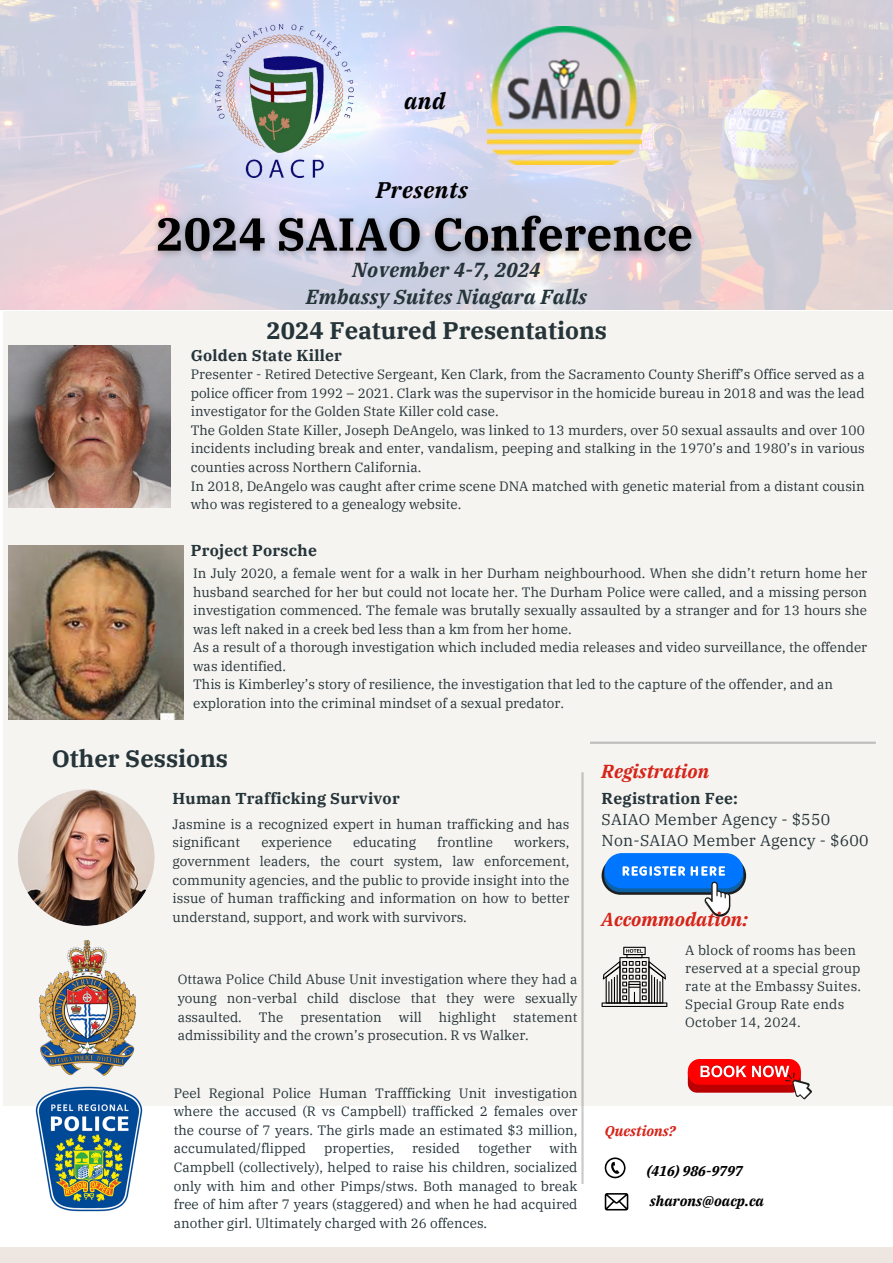
<style>
.page{position:relative;width:893px;height:1263px;background:#fff}
.page>*{position:absolute;margin:0;border:0;box-sizing:border-box;transform-origin:0 0}
.t1{font:700 23.92px "IBM Plex Serif";color:#253439}
.t2{font:italic 700 22.5px "IBM Plex Serif";letter-spacing:.025em;color:#000}
.t3{font:italic 700 20.25px/27px "IBM Plex Serif";letter-spacing:.015em;color:#253439;text-align:center}
.t4{font:italic 700 18.75px "IBM Plex Serif";color:#d62419}
.t5{font:15.75px/20.9px "IBM Plex Serif";letter-spacing:.015em;color:#253439}
.t6{font:700 15.75px "IBM Plex Serif";letter-spacing:.015em;color:#253439}
.t7{font:italic 700 14.25px "IBM Plex Serif";color:#000}
.t8{font:italic 700 14.25px "IBM Plex Serif";color:#d62419}
.t9{font:13.5px/18.6px "IBM Plex Serif";color:#253439}
.s1{font-weight:700}
</style>
<div class="page">
<div style="left:0;top:1247px;width:893px;height:16px;background:#ede6e1"></div>
<div style="left:3px;top:311px;width:890px;height:794px;background:#f6f4f1"></div>
<img style="left:0;top:0;width:893px;height:309px">
<img style="left:216px;top:25px;width:137px;height:152px">
<div style="left:604px;top:853px;width:139px;height:35px;background:#0075ff;border-radius:18px"></div>
<svg style="left:601px;top:856px;width:145px;height:61px"></svg>
<svg style="left:601px;top:947px;width:66px;height:60px"></svg>
<img style="left:487px;top:27px;width:154px;height:137px">
<img style="left:9px;top:346px;width:161px;height:161px">
<img style="left:9px;top:545px;width:174px;height:175px">
<img style="left:18px;top:789px;width:137px;height:137px;border-radius:50%">
<img style="left:38px;top:940px;width:98px;height:136px">
<img style="left:36px;top:1087px;width:106px;height:125px">
<hr style="left:590px;top:742px;width:286px;height:2px;background:#000">
<hr style="left:581px;top:772px;width:2px;height:412px;background:#000">
<svg style="left:687px;top:1059px;width:125px;height:40px"></svg>
<svg style="left:605px;top:1157px;width:20px;height:21px"></svg>
<svg style="left:605px;top:1193px;width:23px;height:17px"></svg>
<img style="left:147px;top:204px;width:556px;height:61px">
<h2 class="t2" style="left:404px;top:86px;width:43px">and</h2>
<h4 class="t2" style="left:376px;top:175px;width:93px">Presents</h4>
<p class="t3" style="left:306px;top:256px;width:282px">November 4-7, 2024<br>Embassy Suites Niagara Falls</p>
<p class="t1" style="left:266px;top:314px;width:342px">2024 Featured Presentations</p>
<p class="t6" style="left:191px;top:345px;width:153px">Golden State Killer</p>
<p class="t9" style="left:191px;top:365px;width:675px;text-align:justify">Presenter - Retired Detective Sergeant, Ken Clark, from the Sacramento County Sheriff’s Office served as a police officer from 1992 – 2021. Clark was the supervisor in the homicide bureau in 2018 and was the lead investigator for the Golden State Killer cold case.</p>
<p class="t9" style="left:191px;top:420px;width:675px;text-align:justify">The Golden State Killer, Joseph DeAngelo, was linked to 13 murders, over 50 sexual assaults and over 100 incidents including break and enter, vandalism, peeping and stalking in the 1970’s and 1980’s in various counties across Northern California.</p>
<p class="t9" style="left:191px;top:476px;width:675px">In 2018, DeAngelo was caught after crime scene DNA matched with genetic material from a distant cousin who was registered to a genealogy website.</p>
<h4 class="t6" style="left:191px;top:540px;width:128px">Project Porsche</h4>
<p class="t9" style="left:193px;top:564px;width:675px;text-align:justify">In July 2020, a female went for a walk in her Durham neighbourhood. When she didn’t return home her husband searched for her but could not locate her. The Durham Police were called, and a missing person investigation commenced. The female was brutally sexually assaulted by a stranger and for 13 hours she was left naked in a creek bed less than a km from her home.</p>
<p class="t9" style="left:193px;top:638px;width:675px">As a result of a thorough investigation which included media releases and video surveillance, the offender was identified.</p>
<h3 class="t9" style="left:193px;top:675px;width:641px">This is Kimberley’s story of resilience, the investigation that led to the capture of the offender, and an exploration into the criminal mindset of a sexual predator.</h3>
<h5 class="t1" style="left:52px;top:742px;width:178px">Other Sessions</h5>
<p class="t6" style="left:173px;top:788px;width:229px">Human Trafficking Survivor</p>
<h3 class="t9" style="left:173px;top:814px;width:398px">Jasmine is a recognized expert in human trafficking and has significant</h3>
<p class="t4" style="left:601px;top:758px;width:109px">Registration</p>
<p class="t5" style="left:601px;top:788px;width:268px"><span class="s1">Registration Fee:<br></span>SAIAO Member Agency - $550<br>Non-SAIAO Member Agency - $600</p>
<h3 class="t9" style="left:173px;top:833px;width:398px;text-align:justify;text-indent:341px">workers, government leaders, the court system, law enforcement, community agencies, and the public to provide insight into the issue of human trafficking and information on how to better understand, support, and work with survivors.</h3>
<h3 class="t9" style="left:261px;top:833px;width:72px">experience</h3>
<h3 class="t9" style="left:353px;top:833px;width:65px">educating</h3>
<h3 class="t9" style="left:437px;top:833px;width:57px">frontline</h3>
<h4 class="t4" style="left:601px;top:906px;width:148px">Accommodation:</h4>
<p class="t9" style="left:178px;top:970px;width:401px;text-align:justify">Ottawa Police Child Abuse Unit investigation where they had a young non-verbal child disclose that they were sexually assaulted.</p>
<p class="t9" style="left:259px;top:1007px;width:26px">The</p>
<p class="t9" style="left:300px;top:1007px;width:83px">presentation</p>
<p class="t9" style="left:399px;top:1007px;width:24px">will</p>
<p class="t9" style="left:439px;top:1007px;width:59px">highlight</p>
<p class="t9" style="left:178px;top:1007px;width:401px;text-indent:335px">statement admissibility and the crown’s prosecution. R vs Walker.</p>
<p class="t9" style="left:174px;top:1083px;width:405px;text-align:justify">Peel Regional Police Human Traffficking Unit investigation where the accused (R vs Campbell) trafficked 2 females over the course of 7 years. The girls made an estimated $3 million, accumulated/flipped</p>
<p class="t9" style="left:174px;top:1139px;width:405px;text-align:justify;text-indent:376px">with Campbell (collectively), helped to raise his children, socialized only with him and other Pimps/stws. Both managed to break free of him after 7 years (staggered) and when he had acquired another girl. Ultimately charged with 26 offences.</p>
<p class="t9" style="left:324px;top:1139px;width:71px">properties,</p>
<p class="t9" style="left:412px;top:1139px;width:49px">resided</p>
<p class="t9" style="left:478px;top:1139px;width:55px">together</p>
<p class="t9" style="left:685px;top:941px;width:177px;line-height:18px">A block of rooms has been reserved at a special group rate at the Embassy Suites.</p>
<p class="t9" style="left:685px;top:995px;width:161px;line-height:18px">Special Group Rate ends<br>October 14, 2024.</p>
<p class="t8" style="left:605px;top:1121px;width:72px">Questions?</p>
<p class="t7" style="left:647px;top:1161px;width:97px">(416) 986-9797</p>
<p class="t7" style="left:650px;top:1191px;width:116px">sharons@oacp.ca</p>
</div>
